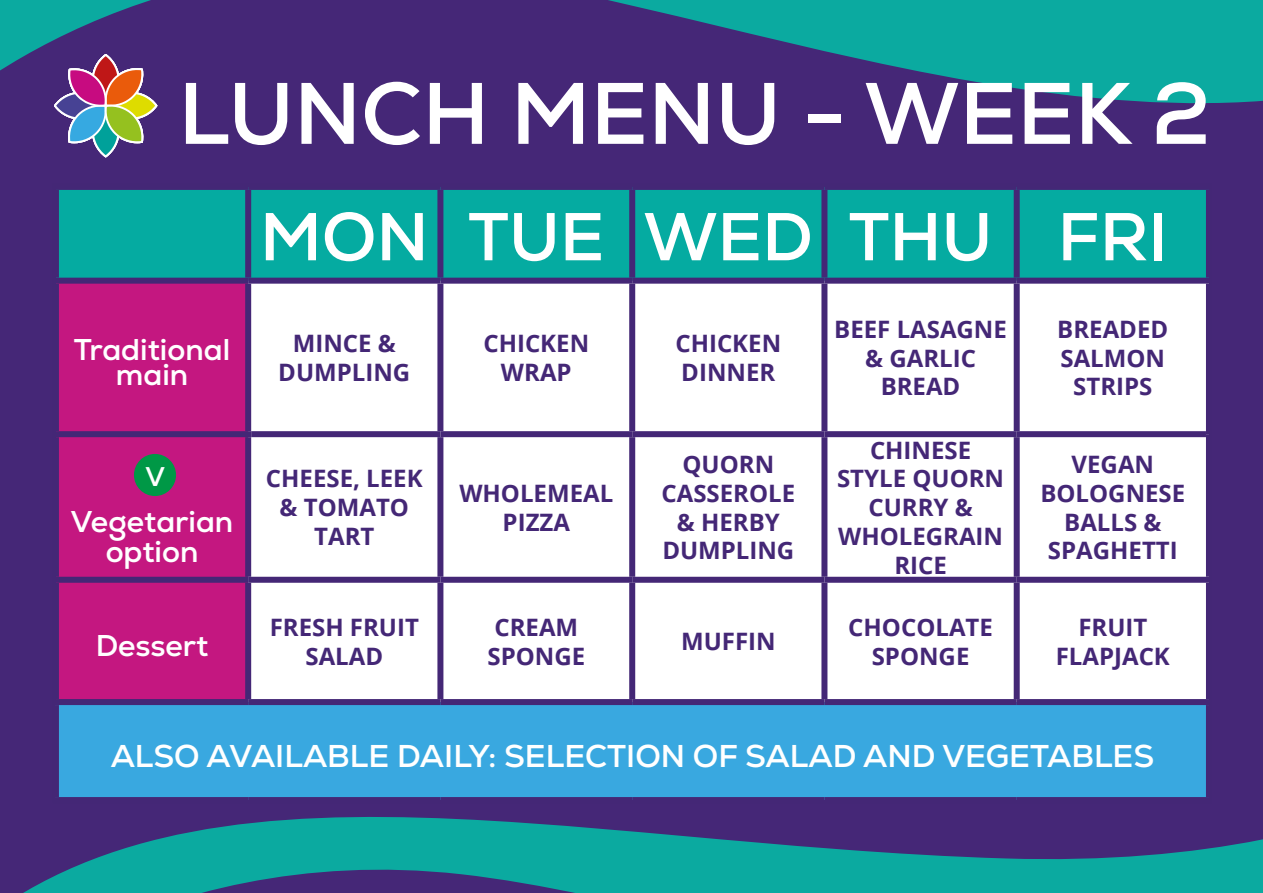
<style>
.page{position:relative;width:1263px;height:893px;background:#452777}
.page>*{position:absolute;margin:0;border:0;box-sizing:border-box;transform-origin:0 0}
.t1{font:700 87px "Nexa";color:#fff}
.t2{font:700 67.5px "Nexa";color:#fff}
.t3{font:700 31.5px "Nexa";color:#fff}
.t4{font:700 30px/25.5px "Nexa";color:#fff;text-align:center}
.t5{font:700 27px "Nexa";color:#fff}
.t6{font:700 24px/28.8px "Open Sans";color:#442776;text-align:center}
</style>
<div class="page">
<svg style="left:0;top:0;width:1263px;height:158px"></svg>
<svg style="left:23px;top:817px;width:1240px;height:76px;fill:#0baaa0"></svg>
<svg style="left:54px;top:54px;width:103px;height:103px"></svg>
<div style="left:59px;top:190px;width:1147px;height:88px;background:#05aba1"></div>
<div style="left:59px;top:284px;width:186px;height:415px;background:#c41780"></div>
<div style="left:251px;top:284px;width:955px;height:415px;background:#fff"></div>
<div style="left:632px;top:434px;width:192px;height:146px;background:#fff"></div>
<div style="left:56px;top:702px;width:1153px;height:98px;background:#39a8e0"></div>
<div style="left:53px;top:705px;width:6px;height:92px;background:#442776"></div>
<div style="left:251px;top:431px;width:189px;height:6px;background:#442776"></div>
<div style="left:248px;top:577px;width:192px;height:6px;background:#442776"></div>
<div style="left:437px;top:583px;width:6px;height:116px;background:#442776"></div>
<div style="left:248px;top:699px;width:192px;height:6px;background:#442776"></div>
<div style="left:53px;top:699px;width:195px;height:6px;background:#442776"></div>
<div style="left:53px;top:797px;width:195px;height:6px;background:#442776"></div>
<div style="left:248px;top:797px;width:192px;height:6px;background:#442776"></div>
<div style="left:440px;top:797px;width:192px;height:6px;background:#442776"></div>
<div style="left:632px;top:797px;width:192px;height:6px;background:#442776"></div>
<div style="left:824px;top:797px;width:193px;height:6px;background:#442776"></div>
<div style="left:1017px;top:797px;width:195px;height:6px;background:#442776"></div>
<div style="left:53px;top:577px;width:195px;height:6px;background:#442776"></div>
<div style="left:440px;top:699px;width:192px;height:6px;background:#442776"></div>
<div style="left:440px;top:431px;width:192px;height:6px;background:#442776"></div>
<div style="left:437px;top:437px;width:6px;height:140px;background:#442776"></div>
<div style="left:440px;top:577px;width:192px;height:6px;background:#442776"></div>
<div style="left:632px;top:431px;width:192px;height:6px;background:#442776"></div>
<div style="left:629px;top:437px;width:6px;height:140px;background:#442776"></div>
<div style="left:632px;top:577px;width:192px;height:6px;background:#442776"></div>
<div style="left:629px;top:583px;width:6px;height:116px;background:#442776"></div>
<div style="left:632px;top:699px;width:192px;height:6px;background:#442776"></div>
<div style="left:824px;top:431px;width:193px;height:6px;background:#442776"></div>
<div style="left:821px;top:437px;width:6px;height:140px;background:#442776"></div>
<div style="left:824px;top:577px;width:193px;height:6px;background:#442776"></div>
<div style="left:821px;top:583px;width:6px;height:116px;background:#442776"></div>
<div style="left:824px;top:699px;width:193px;height:6px;background:#442776"></div>
<div style="left:1017px;top:431px;width:189px;height:6px;background:#442776"></div>
<div style="left:1014px;top:437px;width:6px;height:140px;background:#442776"></div>
<div style="left:1017px;top:577px;width:195px;height:6px;background:#442776"></div>
<div style="left:1014px;top:583px;width:6px;height:116px;background:#442776"></div>
<div style="left:1206px;top:705px;width:6px;height:92px;background:#442776"></div>
<div style="left:1014px;top:190px;width:6px;height:88px;background:#442776"></div>
<div style="left:1014px;top:284px;width:6px;height:147px;background:#442776"></div>
<div style="left:1017px;top:699px;width:195px;height:6px;background:#442776"></div>
<div style="left:629px;top:284px;width:6px;height:147px;background:#442776"></div>
<div style="left:821px;top:284px;width:6px;height:147px;background:#442776"></div>
<div style="left:437px;top:190px;width:6px;height:88px;background:#442776"></div>
<div style="left:629px;top:190px;width:6px;height:88px;background:#442776"></div>
<div style="left:821px;top:190px;width:6px;height:88px;background:#442776"></div>
<div style="left:437px;top:284px;width:6px;height:147px;background:#442776"></div>
<div style="left:245px;top:190px;width:6px;height:88px;background:#442776"></div>
<div style="left:53px;top:431px;width:198px;height:6px;background:#442776"></div>
<div style="left:134px;top:454px;width:42px;height:42px;background:#009846;border-radius:50%"></div>
<h1 class="t1" style="left:178px;top:59px;width:1034px">LUNCH MENU - WEEK 2</h1>
<h2 class="t2" style="left:260px;top:194px;width:909px">MON TUE WED THU FRI</h2>
<p class="t4" style="left:74px;top:337px;width:158px">Traditional main</p>
<p class="t6" style="left:278px;top:328px;width:134px">MINCE &amp;<br>DUMPLING</p>
<p class="t6" style="left:483px;top:328px;width:107px">CHICKEN<br>WRAP</p>
<p class="t6" style="left:675px;top:328px;width:107px;text-align:left">CHICKEN<br>DINNER</p>
<p class="t5" style="left:146px;top:460px;width:21px">V</p>
<p class="t4" style="left:71px;top:506px;width:164px;line-height:30px">Vegetarian option</p>
<p class="t4" style="left:96px;top:633px;width:114px">Dessert</p>
<p class="t6" style="left:266px;top:464px;width:158px">CHEESE, LEEK &amp; TOMATO<br>TART</p>
<p class="t6" style="left:459px;top:478px;width:155px">WHOLEMEAL<br>PIZZA</p>
<p class="t6" style="left:270px;top:612px;width:151px">FRESH FRUIT<br>SALAD</p>
<p class="t6" style="left:487px;top:612px;width:99px;text-align:left">CREAM<br>SPONGE</p>
<p class="t6" style="left:661px;top:449px;width:135px">QUORN<br>CASSEROLE &amp; HERBY<br>DUMPLING</p>
<p class="t6" style="left:681px;top:626px;width:96px">MUFFIN</p>
<p class="t6" style="left:834px;top:314px;width:174px">BEEF LASAGNE &amp; GARLIC<br>BREAD</p>
<p class="t6" style="left:1057px;top:314px;width:112px">BREADED<br>SALMON<br>STRIPS</p>
<p class="t6" style="left:837px;top:435px;width:169px">CHINESE<br>STYLE QUORN<br>CURRY &amp;<br>WHOLEGRAIN<br>RICE</p>
<p class="t6" style="left:1040px;top:449px;width:146px">VEGAN<br>BOLOGNESE<br>BALLS &amp;<br>SPAGHETTI</p>
<p class="t6" style="left:848px;top:612px;width:146px">CHOCOLATE<br>SPONGE</p>
<p class="t6" style="left:1056px;top:612px;width:116px">FRUIT<br>FLAPJACK</p>
<h3 class="t3" style="left:111px;top:736px;width:1045px">ALSO AVAILABLE DAILY: SELECTION OF SALAD AND VEGETABLES</h3>
</div>
